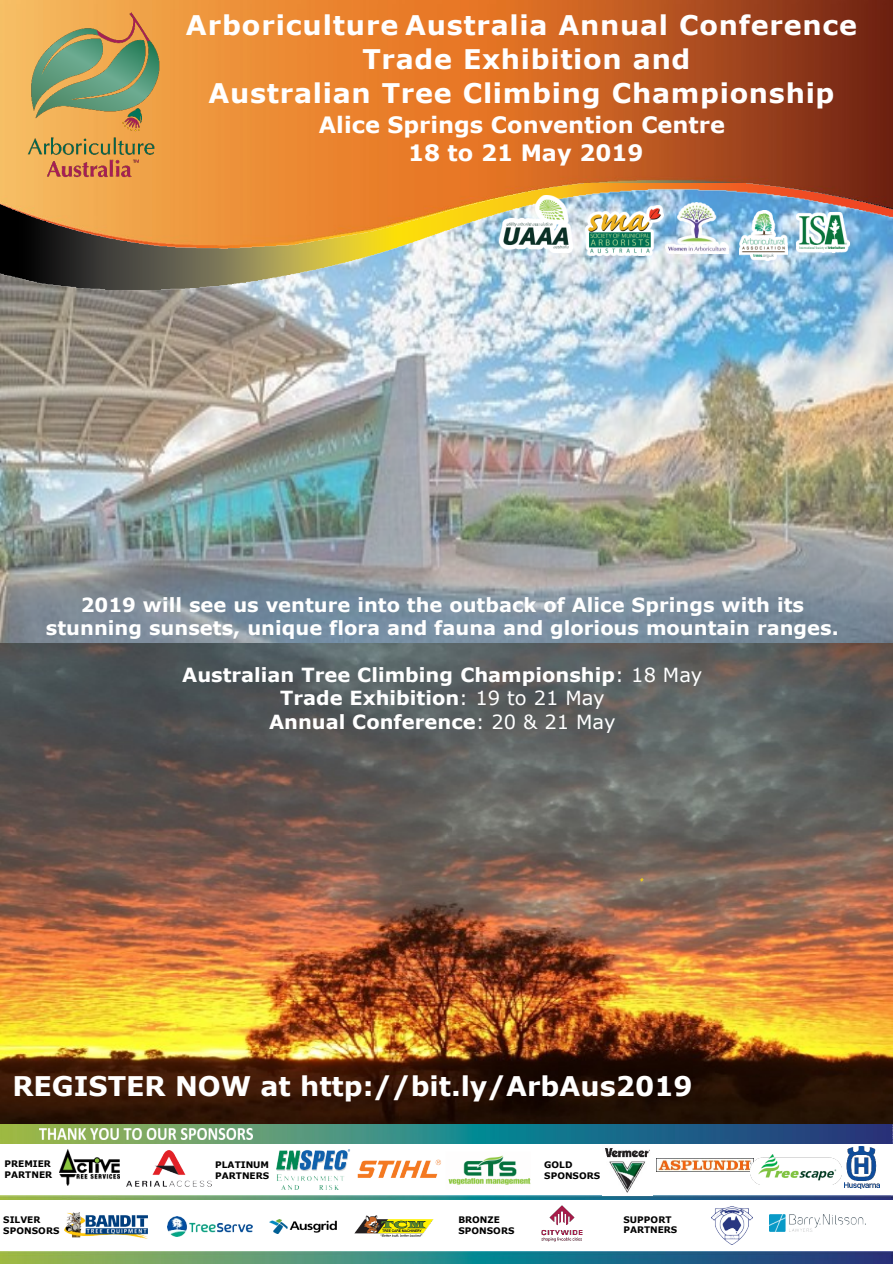
<style>
.page{position:relative;width:893px;height:1264px;background:#fff}
.page>*{position:absolute;margin:0;border:0;box-sizing:border-box;transform-origin:0 0}
.t1{font:700 27px "Verdana";letter-spacing:.025em;color:#fff}
.t2{font:700 27px "Verdana";color:#fff}
.t3{font:700 22.5px "Verdana";color:#fff}
.t4{font:700 19.5px/23.4px "Verdana";color:#fff;text-align:center}
.t5{font:700 9px/10.8px "Verdana";letter-spacing:.005em;color:#000}
.s1{font-weight:400}
</style>
<div class="page">
<img style="left:0;top:289px;width:892px;height:354px">
<img style="left:0;top:643px;width:892px;height:481px">
<svg style="left:639px;top:877px;width:5px;height:5px"></svg>
<img style="left:0;top:0;width:892px;height:184px">
<img style="left:0;top:184px;width:892px;height:105px">
<img style="left:10px;top:11px;width:170px;height:170px">
<img style="left:499px;top:195px;width:73px;height:58px">
<img style="left:665px;top:203px;width:63px;height:51px">
<img style="left:585px;top:205px;width:78px;height:51px">
<img style="left:739px;top:210px;width:48px;height:50px">
<img style="left:796px;top:213px;width:53px;height:40px">
<img style="left:126px;top:1150px;width:85px;height:35px">
<img style="left:276px;top:1149px;width:254px;height:40px">
<img style="left:0;top:1124px;width:892px;height:19px">
<img style="left:0;top:1251px;width:892px;height:12px">
<img style="left:40px;top:1128px;width:212px;height:11px">
<img style="left:0;top:1195px;width:892px;height:3px">
<img style="left:64px;top:1212px;width:84px;height:25px">
<img style="left:712px;top:1206px;width:40px;height:37px">
<img style="left:167px;top:1216px;width:85px;height:20px">
<img style="left:769px;top:1214px;width:95px;height:16px">
<img style="left:59px;top:1149px;width:60px;height:36px">
<img style="left:605px;top:1148px;width:45px;height:45px">
<img style="left:656px;top:1158px;width:94px;height:13px">
<img style="left:750px;top:1154px;width:91px;height:29px">
<img style="left:844px;top:1146px;width:35px;height:41px">
<img style="left:269px;top:1219px;width:68px;height:14px">
<img style="left:354px;top:1215px;width:80px;height:21px">
<img style="left:541px;top:1205px;width:42px;height:37px">
<p class="t1" style="left:186px;top:6px;width:672px">Arboriculture Australia Annual Conference</p>
<p class="t1" style="left:362px;top:40px;width:329px">Trade Exhibition and</p>
<p class="t1" style="left:208px;top:74px;width:627px">Australian Tree Climbing Championship</p>
<p class="t3" style="left:319px;top:108px;width:407px">Alice Springs Convention Centre</p>
<p class="t3" style="left:408px;top:137px;width:237px">18 to 21 May 2019</p>
<p class="t4" style="left:46px;top:592px;width:794px">2019 will see us venture into the outback of Alice Springs with its stunning sunsets, unique flora and fauna and glorious mountain ranges.</p>
<p class="t4" style="left:182px;top:662px;width:521px">Australian Tree Climbing Championship<span class="s1">: 18 May</span></p>
<p class="t4" style="left:280px;top:686px;width:326px">Trade Exhibition<span class="s1">: 19 to 21 May</span></p>
<p class="t4" style="left:269px;top:709px;width:348px">Annual Conference<span class="s1">: 20 &amp; 21 May</span></p>
<p class="t2" style="left:12px;top:1067px;width:682px">REGISTER NOW at http://bit.ly/ArbAus2019</p>
<p class="t5" style="left:5px;top:1157px;width:49px">PREMIER<br>PARTNER</p>
<p class="t5" style="left:544px;top:1159px;width:30px">GOLD</p>
<p class="t5" style="left:215px;top:1158px;width:55px">PLATINUM<br>PARTNERS</p>
<p class="t5" style="left:544px;top:1170px;width:58px">SPONSORS</p>
<p class="t5" style="left:3px;top:1213px;width:39px">SILVER</p>
<p class="t5" style="left:3px;top:1224px;width:58px">SPONSORS</p>
<p class="t5" style="left:458px;top:1213px;width:58px">BRONZE<br>SPONSORS</p>
<p class="t5" style="left:623px;top:1213px;width:55px">SUPPORT<br>PARTNERS</p>
</div>
